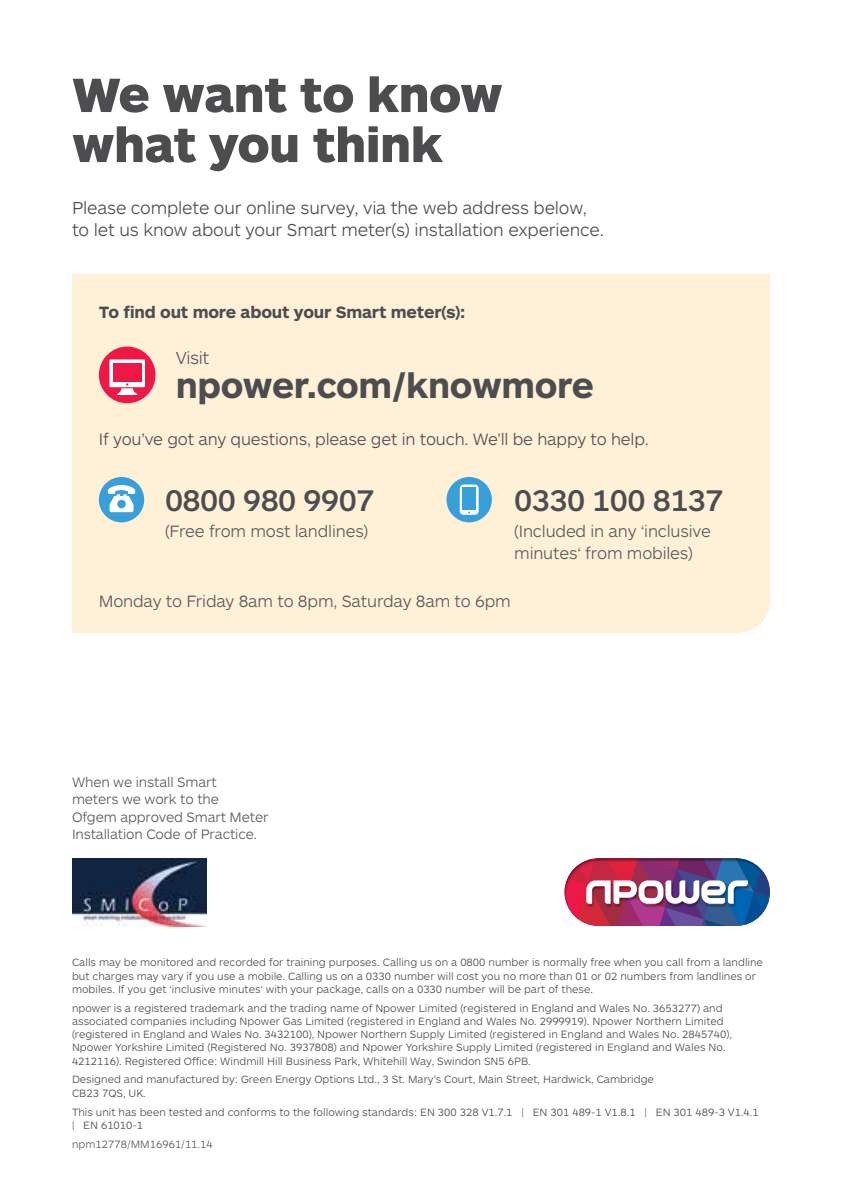
<style>
.page{position:relative;width:842px;height:1191px;background:#fff}
.page>*{position:absolute;margin:0;border:0;box-sizing:border-box;transform-origin:0 0}
.t1{font:900 50px/50px "ARS Maquette Pro";letter-spacing:-.01em;color:#4d4d4f}
.t2{font:700 36px "ARS Maquette Pro";letter-spacing:-.01em;color:#4d4d4f}
.t3{font:500 31px "ARS Maquette Pro";letter-spacing:-.02em;color:#4d4d4f}
.t4{font:300 18px/21.6px "ARS Maquette Pro";letter-spacing:-.01em;color:#4d4d4f}
.t5{font:300 18px "ARS Maquette Pro";letter-spacing:-.025em;color:#58595b}
.t6{font:300 17px/22px "ARS Maquette Pro";letter-spacing:-.01em;color:#58595b}
.t7{font:300 17px "ARS Maquette Pro";letter-spacing:-.01em;color:#4d4d4f}
.t8{font:700 17px "ARS Maquette Pro";letter-spacing:-.01em;color:#4d4d4f}
.t9{font:300 14.2px/17.4px "ARS Maquette Pro";letter-spacing:-.01em;color:#58595b}
.t10{font:300 11px/13.2px "ARS Maquette Pro";color:#4d4d4f}
.t11{font:300 11px "ARS Maquette Pro";color:#58595b}
</style>
<div class="page">
<div style="left:72px;top:274px;width:698px;height:359px;background:#fff0d8"></div>
<img style="left:564px;top:858px;width:206px;height:68px">
<img style="left:72px;top:858px;width:135px;height:68px">
<svg style="left:99px;top:477px;width:45px;height:45px"></svg>
<svg style="left:446px;top:477px;width:46px;height:45px;background:#7bbbdd"></svg>
<svg style="left:99px;top:346px;width:57px;height:57px;background:#f36e85"></svg>
<h1 class="t1" style="left:72px;top:67px;width:432px">We want to know what you think</h1>
<h3 class="t4" style="left:72px;top:196px;width:533px">Please complete our online survey, via the web address below, to let us know about your Smart meter(s) installation experience.</h3>
<h3 class="t8" style="left:99px;top:301px;width:368px">To find out more about your Smart meter(s):</h3>
<h3 class="t5" style="left:176px;top:346px;width:35px">Visit</h3>
<h2 class="t2" style="left:176px;top:361px;width:420px">npower.com/knowmore</h2>
<h3 class="t7" style="left:99px;top:428px;width:551px">If you’ve got any questions, please get in touch. We’ll be happy to help.</h3>
<h3 class="t3" style="left:165px;top:480px;width:211px">0800 980 9907</h3>
<h3 class="t3" style="left:514px;top:480px;width:211px">0330 100 8137</h3>
<h3 class="t6" style="left:165px;top:519px;width:205px">(Free from most landlines)</h3>
<h3 class="t6" style="left:514px;top:519px;width:198px">(Included in any ‘inclusive minutes‘ from mobiles)</h3>
<h3 class="t6" style="left:99px;top:589px;width:413px">Monday to Friday 8am to 8pm, Saturday 8am to 6pm</h3>
<p class="t9" style="left:72px;top:772px;width:198px">When we install Smart<br>meters we work to the<br>Ofgem approved Smart Meter<br>Installation Code of Practice.</p>
<p class="t10" style="left:72px;top:955px;width:692px">Calls may be monitored and recorded for training purposes. Calling us on a 0800 number is normally free when you call from a landline but charges may vary if you use a mobile. Calling us on a 0330 number will cost you no more than 01 or 02 numbers from landlines or mobiles. If you get ‘inclusive minutes‘ with your package, calls on a 0330 number will be part of these.</p>
<p class="t10" style="left:72px;top:1000px;width:661px">npower is a registered trademark and the trading name of Npower Limited (registered in England and Wales No. 3653277) and associated companies including Npower Gas Limited (registered in England and Wales No. 2999919). Npower Northern Limited (registered in England and Wales No. 3432100), Npower Northern Supply Limited (registered in England and Wales No. 2845740), Npower Yorkshire Limited (Registered No. 3937808) and Npower Yorkshire Supply Limited (registered in England and Wales No.<br>4212116). Registered Office: Windmill Hill Business Park, Whitehill Way, Swindon SN5 6PB.</p>
<p class="t10" style="left:72px;top:1072px;width:583px">Designed and manufactured by: Green Energy Options Ltd., 3 St. Mary’s Court, Main Street, Hardwick, Cambridge<br>CB23 7QS, UK.</p>
<p class="t10" style="left:72px;top:1104px;width:688px">This unit has been tested and conforms to the following standards: EN 300 328 V1.7.1 | EN 301 489-1 V1.8.1 | EN 301 489-3 V1.4.1 | EN 61010-1</p>
<p class="t11" style="left:72px;top:1136px;width:142px">npm12778/MM16961/11.14</p>
</div>
